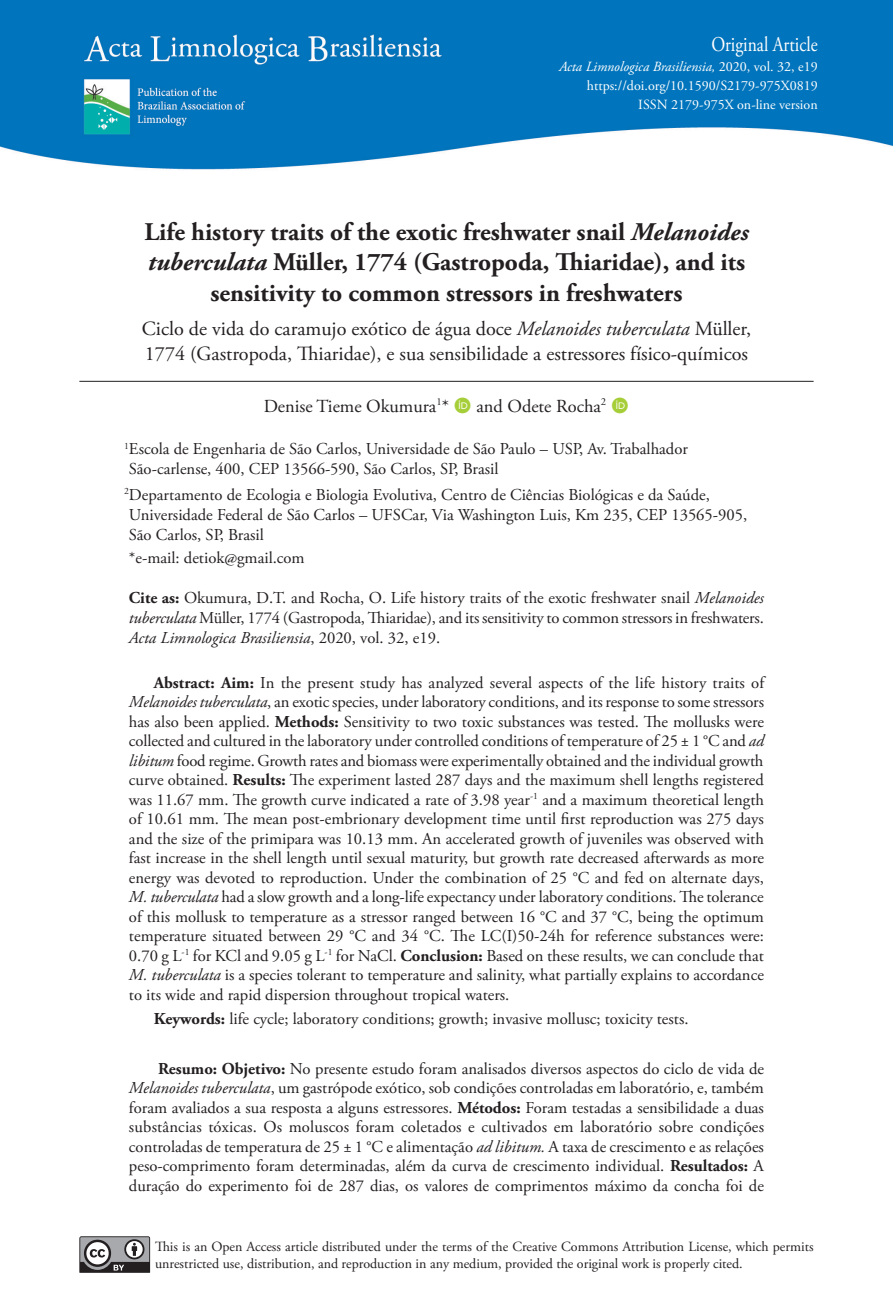
<style>
.page{position:relative;width:893px;height:1315px;background:#fff}
.page>*{position:absolute;margin:0;border:0;box-sizing:border-box;transform-origin:0 0}
.ArticleTitle{font:700 25.38px/30.8px "Adobe Garamond Pro";color:#231f20;text-align:center}
.t1{font:21px "Adobe Garamond Pro";color:#fff;scale:.83 1}
.ArticleTitle-Trans1{font:20.12px/24.5px "Adobe Garamond Pro";color:#231f20}
.Authors{font:18.38px "Adobe Garamond Pro";color:#231f20}
.Abstract{font:16.62px/19.6px "Adobe Garamond Pro";color:#231f20;text-align:justify}
.Abstract-Trans1{font:16.62px/19.6px "Adobe Garamond Pro";color:#231f20;text-align:justify}
.Affiliations{font:16.62px/20.3px "Adobe Garamond Pro";color:#231f20}
.HowToCite{font:16.62px/20.3px "Adobe Garamond Pro";letter-spacing:-.01em;color:#231f20;text-align:justify}
.Keywords{font:16.62px "Adobe Garamond Pro";color:#231f20}
.Correspondence{font:16.62px "Adobe Garamond Pro";color:#231f20}
.LicenseParaAlt{font:14px/16.8px "Adobe Garamond Pro";color:#231f20}
.t2{font:14px/19.2px "Adobe Garamond Pro";color:#fff;text-align:right}
.s1{font-style:italic}
.s2{font-weight:700}
</style>
<div class="page">
<img style="left:0;top:0;width:893px;height:170px">
<svg style="left:79px;top:1236px;width:71px;height:36px"></svg>
<hr style="left:79px;top:381px;width:735px;height:1px;background:#231f20">
<p class="t1" style="left:711px;top:32px;width:130px">Original Article</p>
<p class="t2" style="left:559px;top:57px;width:260px"><span class="s1">Acta Limnologica Brasiliensia,</span> 2020, vol. 32, e19 https://doi.org/10.1590/S2179-975X0819<br>ISSN 2179-975X on-line version</p>
<p class="ArticleTitle" style="left:144px;top:217px;width:606px">Life history traits of the exotic freshwater snail <span class="s1">Melanoides tuberculata</span> Müller, 1774 (Gastropoda, Thiaridae), and its sensitivity to common stressors in freshwaters</p>
<p class="ArticleTitle-Trans1" style="left:142px;top:317px;width:611px">Ciclo de vida do caramujo exótico de água doce <span class="s1">Melanoides tuberculata</span> Müller,<br>1774 (Gastropoda, Thiaridae), e sua sensibilidade a estressores físico-químicos</p>
<p class="Authors" style="left:264px;top:395px;width:187px">Denise Tieme Okumura<sup>1</sup>*</p>
<p class="Authors" style="left:476px;top:395px;width:131px">and Odete Rocha<sup>2</sup></p>
<p class="Affiliations" style="left:124px;top:439px;width:565px"><sup>1</sup>Escola de Engenharia de São Carlos, Universidade de São Paulo – USP, Av. Trabalhador<br>São-carlense, 400, CEP 13566-590, São Carlos, SP, Brasil</p>
<p class="Affiliations" style="left:124px;top:485px;width:625px"><sup>2</sup>Departamento de Ecologia e Biologia Evolutiva, Centro de Ciências Biológicas e da Saúde,<br>Universidade Federal de São Carlos – UFSCar, Via Washington Luis, Km 235, CEP 13565-905,<br>São Carlos, SP, Brasil</p>
<p class="Correspondence" style="left:129px;top:547px;width:177px">*e-mail: detiok@gmail.com</p>
<p class="HowToCite" style="left:129px;top:588px;width:636px"><span class="s2">Cite as:</span> Okumura, D.T. and Rocha, O. Life history traits of the exotic freshwater snail <span class="s1">Melanoides tuberculata</span> Müller, 1774 (Gastropoda, Thiaridae), and its sensitivity to common stressors in freshwaters.<br><span class="s1">Acta Limnologica Brasiliensia</span>, 2020, vol. 32, e19.</p>
<p class="Abstract" style="left:129px;top:673px;width:637px;text-indent:25px"><span class="s2">Abstract: Aim:</span> In the present study has analyzed several aspects of the life history traits of <span class="s1">Melanoides tuberculata</span>, an exotic species, under laboratory conditions, and its response to some stressors has also been applied. <span class="s2">Methods:</span> Sensitivity to two toxic substances was tested. The mollusks were collected and cultured in the laboratory under controlled conditions of temperature of 25 ± 1 °C and <span class="s1">ad libitum</span> food regime. Growth rates and biomass were experimentally obtained and the individual growth curve obtained. <span class="s2">Results:</span> The experiment lasted 287 days and the maximum shell lengths registered was 11.67 mm. The growth curve indicated a rate of 3.98 year<sup>-1</sup> and a maximum theoretical length of 10.61 mm. The mean post-embrionary development time until first reproduction was 275 days and the size of the primipara was 10.13 mm. An accelerated growth of juveniles was observed with fast increase in the shell length until sexual maturity, but growth rate decreased afterwards as more energy was devoted to reproduction. Under the combination of 25 °C and fed on alternate days, <span class="s1">M. tuberculata</span> had a slow growth and a long-life expectancy under laboratory conditions. The tolerance of this mollusk to temperature as a stressor ranged between 16 °C and 37 °C, being the optimum temperature situated between 29 °C and 34 °C. The LC(I)50-24h for reference substances were:<br>0.70 g L<sup>-1</sup> for KCl and 9.05 g L<sup>-1</sup> for NaCl. <span class="s2">Conclusion:</span> Based on these results, we can conclude that <span class="s1">M. tuberculata</span> is a species tolerant to temperature and salinity, what partially explains to accordance to its wide and rapid dispersion throughout tropical waters.</p>
<p class="Keywords" style="left:154px;top:1009px;width:536px"><span class="s2">Keywords:</span> life cycle; laboratory conditions; growth; invasive mollusc; toxicity tests.</p>
<p class="Abstract-Trans1" style="left:129px;top:1059px;width:637px;text-indent:29px"><span class="s2">Resumo: Objetivo:</span> No presente estudo foram analisados diversos aspectos do ciclo de vida de <span class="s1">Melanoides tuberculata</span>, um gastrópode exótico, sob condições controladas em laboratório, e, também foram avaliados a sua resposta a alguns estressores. <span class="s2">Métodos:</span> Foram testadas a sensibilidade a duas substâncias tóxicas. Os moluscos foram coletados e cultivados em laboratório sobre condições controladas de temperatura de 25 ± 1 °C e alimentação <span class="s1">ad libitum.</span> A taxa de crescimento e as relações peso-comprimento foram determinadas, além da curva de crescimento individual. <span class="s2">Resultados:</span> A duração do experimento foi de 287 dias, os valores de comprimentos máximo da concha foi de</p>
<p class="LicenseParaAlt" style="left:155px;top:1238px;width:660px">This is an Open Access article distributed under the terms of the Creative Commons Attribution License, which permits unrestricted use, distribution, and reproduction in any medium, provided the original work is properly cited.</p>
</div>
